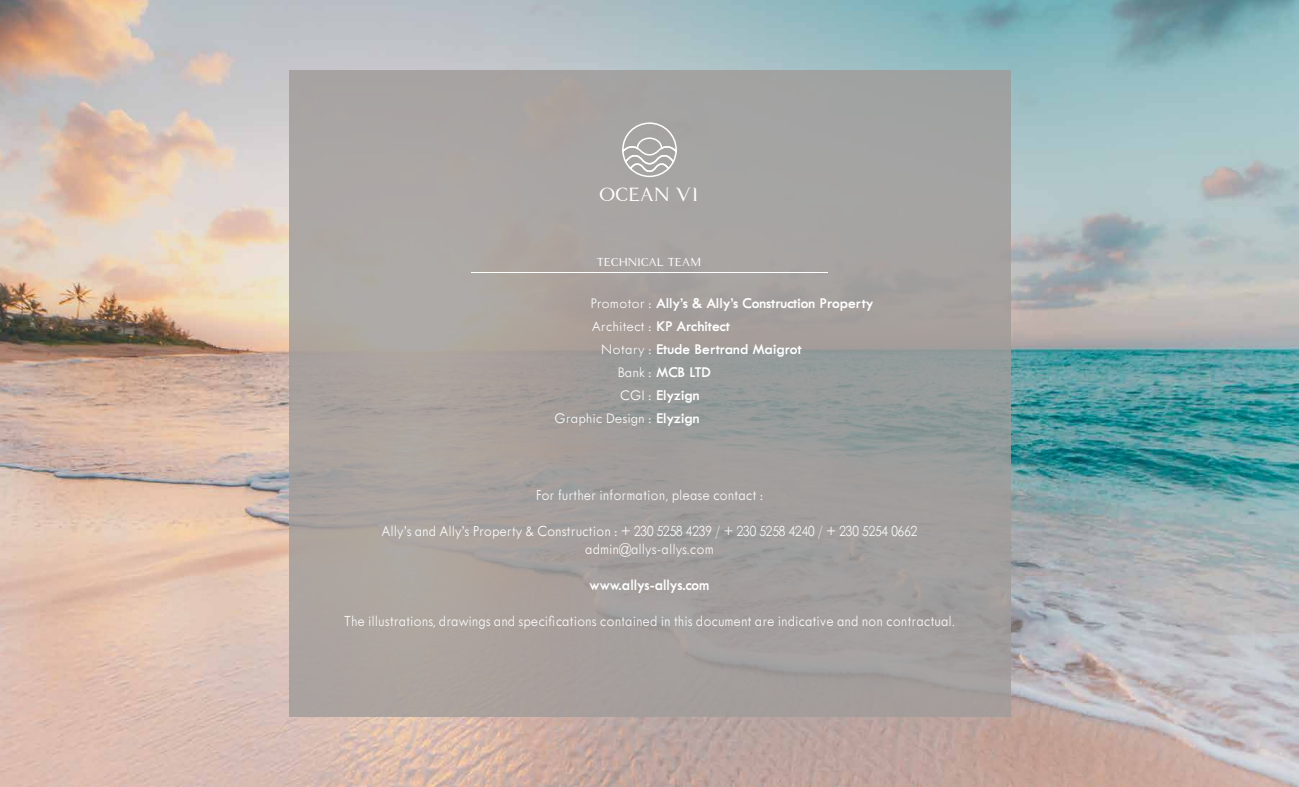
<style>
.page{position:relative;width:1299px;height:787px;background:#fff}
.page>*{position:absolute;margin:0;border:0;box-sizing:border-box;transform-origin:0 0}
.t1{font:19.5px "Modern KING";letter-spacing:.055em;color:#fff;scale:.87 1}
.t2{font:300 16px/18px "Tw Cen MT Std";color:#fff;text-align:center;scale:.95 1}
.t3{font:600 16px "Tw Cen MT Std";color:#fff;scale:.95 1}
.t4{font:600 15.2px "Tw Cen MT Std";color:#fff}
.t5{font:300 15.2px "Tw Cen MT Std";color:#fff}
.t6{font:11.7px "Modern KING";letter-spacing:.055em;color:#fff}
.s1{font-weight:300}
.s2{font-weight:600}
</style>
<div class="page">
<img style="left:0;top:0;width:1299px;height:787px">
<div style="left:289px;top:70px;width:721px;height:647px;background:#a09c9a"></div>
<svg style="left:622px;top:122px;width:55px;height:56px"></svg>
<hr style="left:471px;top:272px;width:357px;height:1px;background:#fff">
<p class="t1" style="left:600px;top:177px;width:114px">OCEAN VI</p>
<p class="t6" style="left:597px;top:251px;width:106px">TECHNICAL TEAM</p>
<p class="t4" style="left:590px;top:295px;width:285px"><span class="s1">Promotor :</span> Ally’s &amp; Ally’s Construction Property</p>
<p class="t4" style="left:592px;top:318px;width:140px"><span class="s1">Architect :</span> KP Architect</p>
<p class="t4" style="left:601px;top:341px;width:202px"><span class="s1">Notary :</span> Etude Bertrand Maigrot</p>
<p class="t4" style="left:617px;top:364px;width:95px"><span class="s1">Bank :</span> MCB LTD</p>
<p class="t4" style="left:620px;top:387px;width:81px"><span class="s1">CGI :</span> Elyzign</p>
<p class="t5" style="left:554px;top:410px;width:147px">Graphic Design : <span class="s2">Elyzign</span></p>
<p class="t2" style="left:536px;top:486px;width:241px">For further information, please contact :</p>
<p class="t2" style="left:382px;top:522px;width:565px">Ally’s and Ally’s Property &amp; Construction : + 230 5258 4239 / + 230 5258 4240 / + 230 5254 0662 admin@allys-allys.com</p>
<p class="t3" style="left:590px;top:576px;width:128px">www.allys-allys.com</p>
<p class="t2" style="left:344px;top:612px;width:645px">The illustrations, drawings and specifications contained in this document are indicative and non contractual.</p>
</div>
